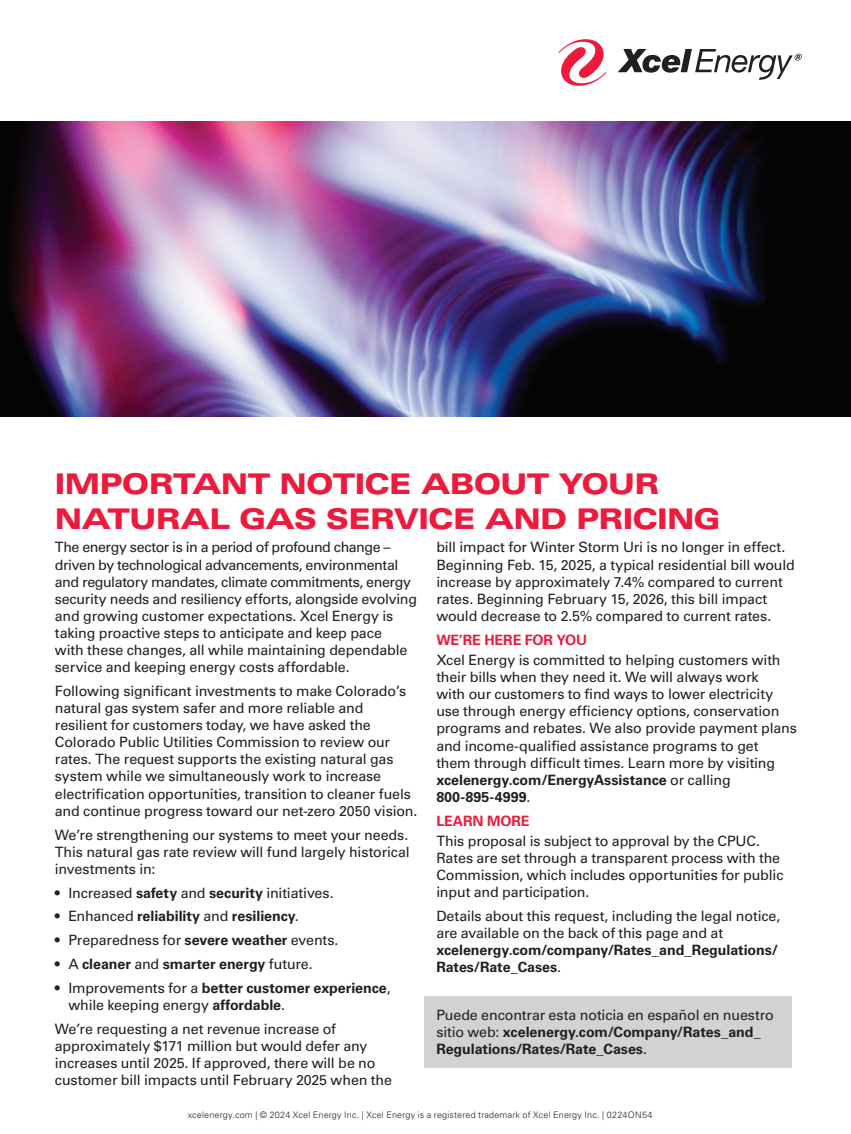
<style>
.page{position:relative;width:851px;height:1134px;background:#fff}
.page>*{position:absolute;margin:0;border:0;box-sizing:border-box;transform-origin:0 0}
.Brand_Headline_Black{font:900 expanded 28.5px/34.2px "Univers LT Std";letter-spacing:-.035em;color:#ed1a3c}
.Brand_Text_Left{font:14.25px/17.1px "Univers LT Std";letter-spacing:-.01em;color:#231f20}
.Brand_Bullet_Left{font:14.25px/17.1px "Univers LT Std";letter-spacing:-.01em;color:#231f20}
.Brand_Text_Left-2{font:700 14.25px/17.1px "Univers LT Std";letter-spacing:-.005em;color:#231f20}
.Brand_Bullet_Left-2{font:700 14.25px "Univers LT Std";letter-spacing:-.005em;color:#231f20}
.Brand_Text_Head_Left_Red{font:700 14.25px "Univers LT Std";letter-spacing:-.005em;color:#ed1a3c}
.Copyright{font:300 9px "Univers LT Std";letter-spacing:.02em;color:#231f20}
.s1{font-weight:700}
.s2{font-weight:400}
</style>
<div class="page">
<div style="left:425px;top:996px;width:367px;height:72px;background:#d1d2d4"></div>
<img style="left:0;top:121px;width:850px;height:295px">
<svg style="left:558px;top:39px;width:48px;height:47px"></svg>
<svg style="left:617px;top:49px;width:184px;height:31px"></svg>
<p class="Brand_Headline_Black" style="left:55px;top:467px;width:667px">IMPORTANT NOTICE ABOUT YOUR<br>NATURAL GAS SERVICE AND PRICING</p>
<p class="Brand_Text_Left" style="left:55px;top:539px;width:364px">The energy sector is in a period of profound change – driven by technological advancements, environmental and regulatory mandates, climate commitments, energy security needs and resiliency efforts, alongside evolving and growing customer expectations. Xcel Energy is taking proactive steps to anticipate and keep pace<br>with these changes, all while maintaining dependable service and keeping energy costs affordable.</p>
<p class="Brand_Text_Left" style="left:55px;top:682px;width:364px">Following significant investments to make Colorado’s natural gas system safer and more reliable and resilient for customers today, we have asked the Colorado Public Utilities Commission to review our rates. The request supports the existing natural gas system while we simultaneously work to increase electrification opportunities, transition to cleaner fuels and continue progress toward our net-zero 2050 vision.</p>
<p class="Brand_Text_Left" style="left:55px;top:826px;width:356px;text-align:justify">We’re strengthening our systems to meet your needs.<br>This natural gas rate review will fund largely historical investments in:</p>
<p class="Brand_Bullet_Left" style="left:55px;top:884px;width:280px">• Increased <span class="s1">safety</span> and <span class="s1">security</span> initiatives.</p>
<p class="Brand_Bullet_Left-2" style="left:55px;top:908px;width:245px"><span class="s2">• Enhanced</span> reliability <span class="s2">and</span> resiliency<span class="s2">.</span></p>
<p class="Brand_Bullet_Left" style="left:55px;top:932px;width:285px">• Preparedness for <span class="s1">severe weather</span> events.</p>
<p class="Brand_Bullet_Left-2" style="left:55px;top:956px;width:259px"><span class="s2">• A</span> cleaner <span class="s2">and</span> smarter energy <span class="s2">future.</span></p>
<p class="Brand_Bullet_Left" style="left:68px;top:979px;width:324px;text-indent:-14px">• Improvements for a <span class="s1">better customer experience</span>, while keeping energy <span class="s1">affordable</span>.</p>
<p class="Brand_Text_Left" style="left:55px;top:1020px;width:338px">We’re requesting a net revenue increase of approximately $171 million but would defer any increases until 2025. If approved, there will be no customer bill impacts until February 2025 when the</p>
<p class="Brand_Text_Left" style="left:436px;top:539px;width:360px">bill impact for Winter Storm Uri is no longer in effect.<br>Beginning Feb. 15, 2025, a typical residential bill would increase by approximately 7.4% compared to current rates. Beginning February 15, 2026, this bill impact would decrease to 2.5% compared to current rates.</p>
<p class="Brand_Text_Head_Left_Red" style="left:436px;top:631px;width:152px">WE’RE HERE FOR YOU</p>
<p class="Brand_Text_Left" style="left:436px;top:652px;width:362px">Xcel Energy is committed to helping customers with their bills when they need it. We will always work<br>with our customers to find ways to lower electricity use through energy efficiency options, conservation programs and rebates. We also provide payment plans and income-qualified assistance programs to get<br>them through difficult times. Learn more by visiting <span class="s1">xcelenergy.com/EnergyAssistance</span> or calling <span class="s1">800-895-4999</span>.</p>
<p class="Brand_Text_Head_Left_Red" style="left:436px;top:812px;width:95px">LEARN MORE</p>
<p class="Brand_Text_Left" style="left:436px;top:833px;width:348px">This proposal is subject to approval by the CPUC.<br>Rates are set through a transparent process with the Commission, which includes opportunities for public input and participation.</p>
<p class="Brand_Text_Left" style="left:436px;top:908px;width:345px">Details about this request, including the legal notice, are available on the back of this page and at <span class="s1">xcelenergy.com/company/Rates_and_Regulations/ Rates/Rate_Cases</span>.</p>
<p class="Brand_Text_Left-2" style="left:436px;top:1007px;width:339px"><span class="s2">Puede encontrar esta noticia en español en nuestro sitio web:</span> xcelenergy.com/Company/Rates_and_<br>Regulations/Rates/Rate_Cases<span class="s2">.</span></p>
<p class="Copyright" style="left:188px;top:1109px;width:466px">xcelenergy.com | © 2024 Xcel Energy Inc. | Xcel Energy is a registered trademark of Xcel Energy Inc. | 0224ON54</p>
</div>
